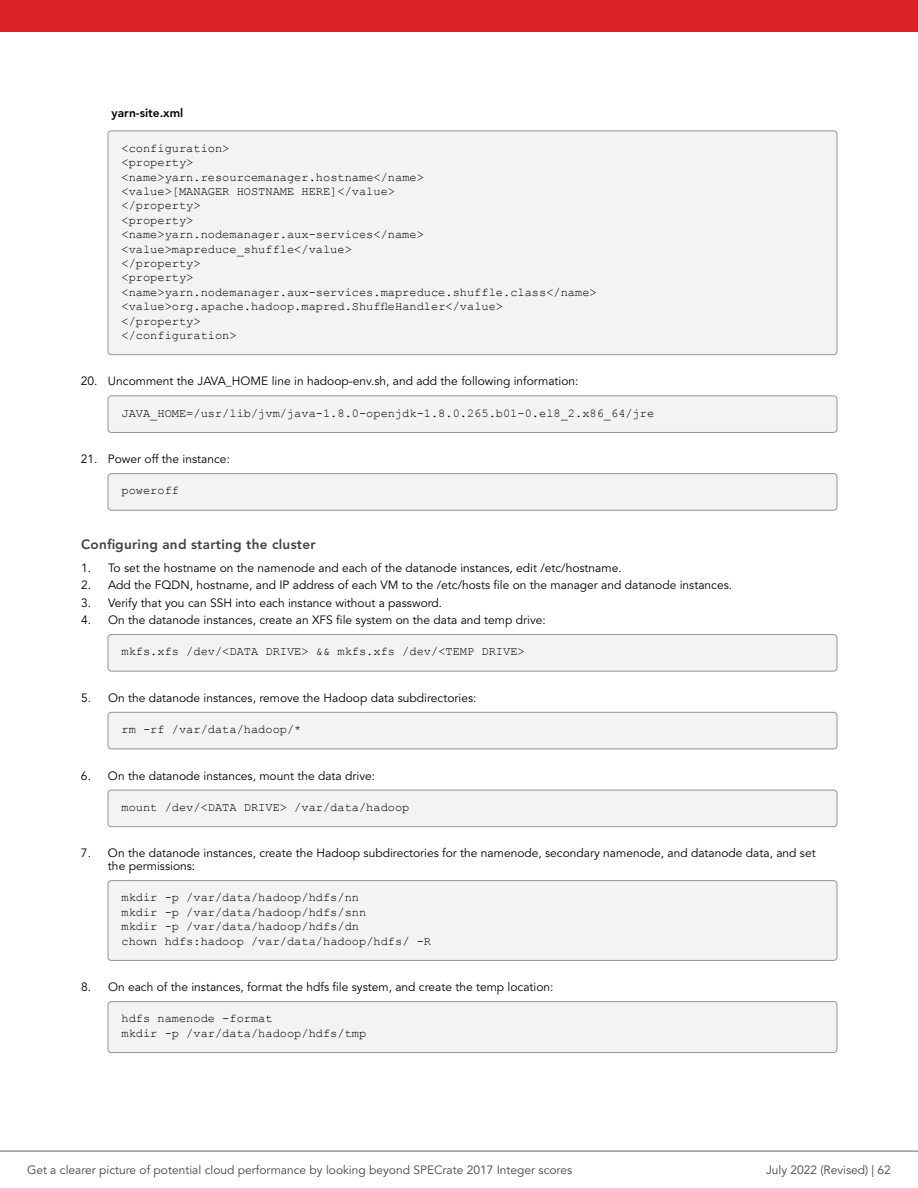
<style>
.page{position:relative;width:918px;height:1188px;background:#fff}
.page>*{position:absolute;margin:0;border:0;box-sizing:border-box;transform-origin:0 0}
.t1{font:800 13.5px "Avenir LT Pro";letter-spacing:.02em;color:#414042}
.t2{font:12px/14.4px "Courier New";color:#000}
.t3{font:12px/12.8px "Avenir LT Pro";color:#000}
.t4{font:12px "Avenir LT Pro";color:#464547}
.t5{font:800 12px "Avenir LT Pro";color:#000}
</style>
<div class="page">
<div style="left:108px;top:131px;width:729px;height:224px;background:#f3f3f4;border-radius:3px"></div>
<div style="left:108px;top:131px;width:729px;height:224px;border:1px solid #939598;border-radius:3px"></div>
<div style="left:108px;top:396px;width:729px;height:36px;background:#f3f3f4;border-radius:3px"></div>
<div style="left:108px;top:396px;width:729px;height:37px;border:1px solid #939598;border-radius:3px"></div>
<div style="left:108px;top:474px;width:729px;height:36px;background:#f3f3f4;border-radius:3px"></div>
<div style="left:108px;top:473px;width:729px;height:37px;border:1px solid #939598;border-radius:3px"></div>
<div style="left:108px;top:635px;width:729px;height:36px;background:#f3f3f4;border-radius:3px"></div>
<div style="left:108px;top:634px;width:729px;height:37px;border:1px solid #939598;border-radius:3px"></div>
<div style="left:108px;top:712px;width:729px;height:37px;background:#f3f3f4;border-radius:3px"></div>
<div style="left:108px;top:712px;width:729px;height:37px;border:1px solid #939598;border-radius:3px"></div>
<div style="left:108px;top:790px;width:729px;height:37px;background:#f3f3f4;border-radius:3px"></div>
<div style="left:108px;top:790px;width:729px;height:37px;border:1px solid #939598;border-radius:3px"></div>
<div style="left:108px;top:881px;width:729px;height:79px;background:#f3f3f4;border-radius:3px"></div>
<div style="left:108px;top:880px;width:729px;height:81px;border:1px solid #939598;border-radius:3px"></div>
<div style="left:108px;top:1002px;width:729px;height:51px;background:#f3f3f4;border-radius:3px"></div>
<div style="left:108px;top:1001px;width:729px;height:52px;border:1px solid #939598;border-radius:3px"></div>
<hr style="left:0;top:1151px;width:918px;height:1px;background:#616264">
<div style="left:0;top:0;width:918px;height:32px;background:#da2128"></div>
<p class="t5" style="left:112px;top:106px;width:73px">yarn-site.xml</p>
<p class="t2" style="left:121px;top:140px;width:477px">&lt;configuration&gt;<br>&lt;property&gt;<br>&lt;name&gt;yarn.resourcemanager.hostname&lt;/name&gt;<br>&lt;value&gt;[MANAGER HOSTNAME HERE]&lt;/value&gt;<br>&lt;/property&gt;<br>&lt;property&gt;<br>&lt;name&gt;yarn.nodemanager.aux-services&lt;/name&gt; &lt;value&gt;mapreduce_shuffle&lt;/value&gt;<br>&lt;/property&gt;<br>&lt;property&gt; &lt;name&gt;yarn.nodemanager.aux-services.mapreduce.shuffle.class&lt;/name&gt; &lt;value&gt;org.apache.hadoop.mapred.ShuffleHandler&lt;/value&gt;<br>&lt;/property&gt;<br>&lt;/configuration&gt;</p>
<p class="t3" style="left:81px;top:375px;width:499px">20. Uncomment the JAVA_HOME line in hadoop-env.sh, and add the following information:</p>
<p class="t2" style="left:121px;top:405px;width:534px">JAVA_HOME=/usr/lib/jvm/java-1.8.0-openjdk-1.8.0.265.b01-0.el8_2.x86_64/jre</p>
<p class="t3" style="left:81px;top:453px;width:151px">21. Power off the instance:</p>
<p class="t2" style="left:121px;top:483px;width:59px">poweroff</p>
<p class="t1" style="left:81px;top:537px;width:236px">Configuring and starting the cluster</p>
<p class="t3" style="left:81px;top:562px;width:542px">1. To set the hostname on the namenode and each of the datanode instances, edit /etc/hostname.</p>
<p class="t3" style="left:81px;top:579px;width:653px">2. Add the FQDN, hostname, and IP address of each VM to the /etc/hosts file on the manager and datanode instances.</p>
<p class="t3" style="left:81px;top:596px;width:363px">3. Verify that you can SSH into each instance without a password.</p>
<p class="t3" style="left:81px;top:614px;width:466px">4. On the datanode instances, create an XFS file system on the data and temp drive:</p>
<p class="t2" style="left:122px;top:644px;width:405px">mkfs.xfs /dev/&lt;DATA DRIVE&gt; &amp;&amp; mkfs.xfs /dev/&lt;TEMP DRIVE&gt;</p>
<p class="t3" style="left:81px;top:692px;width:397px">5. On the datanode instances, remove the Hadoop data subdirectories:</p>
<p class="t2" style="left:122px;top:722px;width:182px">rm -rf /var/data/hadoop/*</p>
<p class="t3" style="left:81px;top:769px;width:296px">6. On the datanode instances, mount the data drive:</p>
<p class="t2" style="left:121px;top:800px;width:290px">mount /dev/&lt;DATA DRIVE&gt; /var/data/hadoop</p>
<p class="t3" style="left:108px;top:847px;width:709px;text-indent:-27px">7. On the datanode instances, create the Hadoop subdirectories for the namenode, secondary namenode, and datanode data, and set the permissions:</p>
<p class="t2" style="left:121px;top:890px;width:311px">mkdir -p /var/data/hadoop/hdfs/nn<br>mkdir -p /var/data/hadoop/hdfs/snn<br>mkdir -p /var/data/hadoop/hdfs/dn<br>chown hdfs:hadoop /var/data/hadoop/hdfs/ -R</p>
<p class="t3" style="left:81px;top:981px;width:474px">8. On each of the instances, format the hdfs file system, and create the temp location:</p>
<p class="t2" style="left:122px;top:1011px;width:246px">hdfs namenode -format<br>mkdir -p /var/data/hadoop/hdfs/tmp</p>
<p class="t4" style="left:27px;top:1163px;width:547px">Get a clearer picture of potential cloud performance by looking beyond SPECrate 2017 Integer scores</p>
<p class="t4" style="left:766px;top:1163px;width:126px">July 2022 (Revised) | 62</p>
</div>
